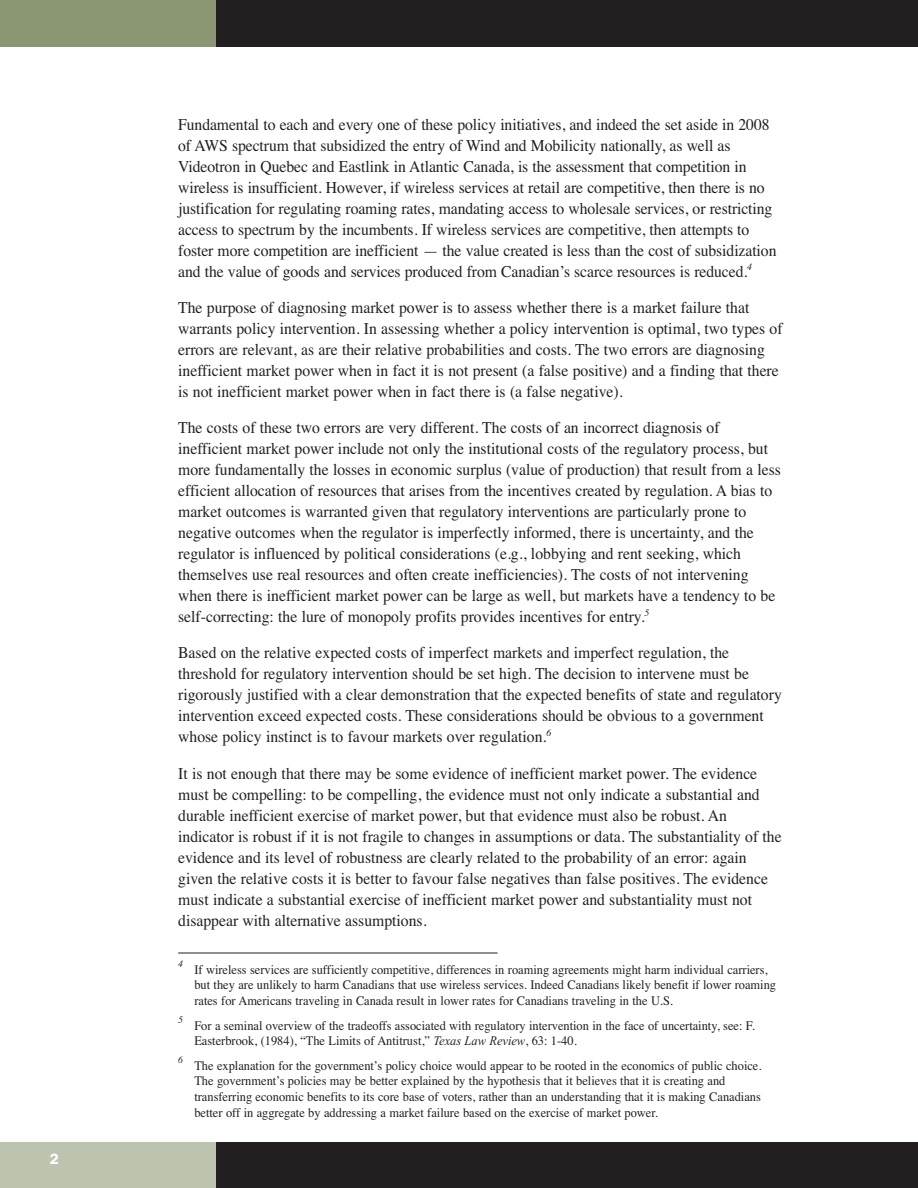
<style>
.page{position:relative;width:918px;height:1188px;background:#fff}
.page>*{position:absolute;margin:0;border:0;box-sizing:border-box;transform-origin:0 0}
.t1{font:16.5px/21px "Times";color:#231f20;scale:.95 1}
.t2{font:600 15px "Franklin Gothic";color:#fff}
.t3{font:13.05px/15.8px "Times";color:#231f20;scale:.95 1}
.t4{font:italic 9.75px "Times";color:#231f20}
.s1{font-family:"Times New Roman";font-style:italic}
</style>
<div class="page">
<hr style="left:178px;top:953px;width:320px;height:1px;background:#231f20">
<div style="left:207px;top:1143px;width:711px;height:45px;background:#231f20"></div>
<div style="left:0;top:1143px;width:216px;height:45px;background:#bcc3ae"></div>
<div style="left:210px;top:0;width:708px;height:47px;background:#231f20"></div>
<div style="left:0;top:0;width:216px;height:47px;background:#8a9772"></div>
<p class="t2" style="left:50px;top:1153px;width:10px">2</p>
<p class="t1" style="left:178px;top:116px;width:631px">Fundamental to each and every one of these policy initiatives, and indeed the set aside in 2008 of AWS spectrum that subsidized the entry of Wind and Mobilicity nationally, as well as Videotron in Quebec and Eastlink in Atlantic Canada, is the assessment that competition in wireless is insufficient. However, if wireless services at retail are competitive, then there is no justification for regulating roaming rates, mandating access to wholesale services, or restricting access to spectrum by the incumbents. If wireless services are competitive, then attempts to foster more competition are inefficient — the value created is less than the cost of subsidization and the value of goods and services produced from Canadian’s scarce resources is reduced.<sup>4</sup></p>
<p class="t1" style="left:178px;top:299px;width:638px">The purpose of diagnosing market power is to assess whether there is a market failure that warrants policy intervention. In assessing whether a policy intervention is optimal, two types of errors are relevant, as are their relative probabilities and costs. The two errors are diagnosing inefficient market power when in fact it is not present (a false positive) and a finding that there is not inefficient market power when in fact there is (a false negative).</p>
<p class="t1" style="left:178px;top:419px;width:636px">The costs of these two errors are very different. The costs of an incorrect diagnosis of inefficient market power include not only the institutional costs of the regulatory process, but more fundamentally the losses in economic surplus (value of production) that result from a less efficient allocation of resources that arises from the incentives created by regulation. A bias to market outcomes is warranted given that regulatory interventions are particularly prone to negative outcomes when the regulator is imperfectly informed, there is uncertainty, and the regulator is influenced by political considerations (e.g., lobbying and rent seeking, which themselves use real resources and often create inefficiencies). The costs of not intervening when there is inefficient market power can be large as well, but markets have a tendency to be self-correcting: the lure of monopoly profits provides incentives for entry.<sup>5</sup></p>
<p class="t1" style="left:178px;top:644px;width:637px">Based on the relative expected costs of imperfect markets and imperfect regulation, the threshold for regulatory intervention should be set high. The decision to intervene must be rigorously justified with a clear demonstration that the expected benefits of state and regulatory intervention exceed expected costs. These considerations should be obvious to a government whose policy instinct is to favour markets over regulation.<sup>6</sup></p>
<p class="t1" style="left:178px;top:764px;width:637px">It is not enough that there may be some evidence of inefficient market power. The evidence must be compelling: to be compelling, the evidence must not only indicate a substantial and durable inefficient exercise of market power, but that evidence must also be robust. An indicator is robust if it is not fragile to changes in assumptions or data. The substantiality of the evidence and its level of robustness are clearly related to the probability of an error: again given the relative costs it is better to favour false negatives than false positives. The evidence must indicate a substantial exercise of inefficient market power and substantiality must not disappear with alternative assumptions.</p>
<p class="t4" style="left:178px;top:960px;width:6px">4</p>
<p class="t3" style="left:194px;top:963px;width:614px">If wireless services are sufficiently competitive, differences in roaming agreements might harm individual carriers, but they are unlikely to harm Canadians that use wireless services. Indeed Canadians likely benefit if lower roaming rates for Americans traveling in Canada result in lower rates for Canadians traveling in the U.S.</p>
<p class="t4" style="left:178px;top:1016px;width:6px">5</p>
<p class="t3" style="left:194px;top:1019px;width:592px">For a seminal overview of the tradeoffs associated with regulatory intervention in the face of uncertainty, see: F.<br>Easterbrook, (1984), “The Limits of Antitrust,” <span class="s1">Texas Law Review</span>, 63: 1-40.</p>
<p class="t4" style="left:178px;top:1056px;width:6px">6</p>
<p class="t3" style="left:194px;top:1059px;width:599px">The explanation for the government’s policy choice would appear to be rooted in the economics of public choice.<br>The government’s policies may be better explained by the hypothesis that it believes that it is creating and transferring economic benefits to its core base of voters, rather than an understanding that it is making Canadians better off in aggregate by addressing a market failure based on the exercise of market power.</p>
</div>
